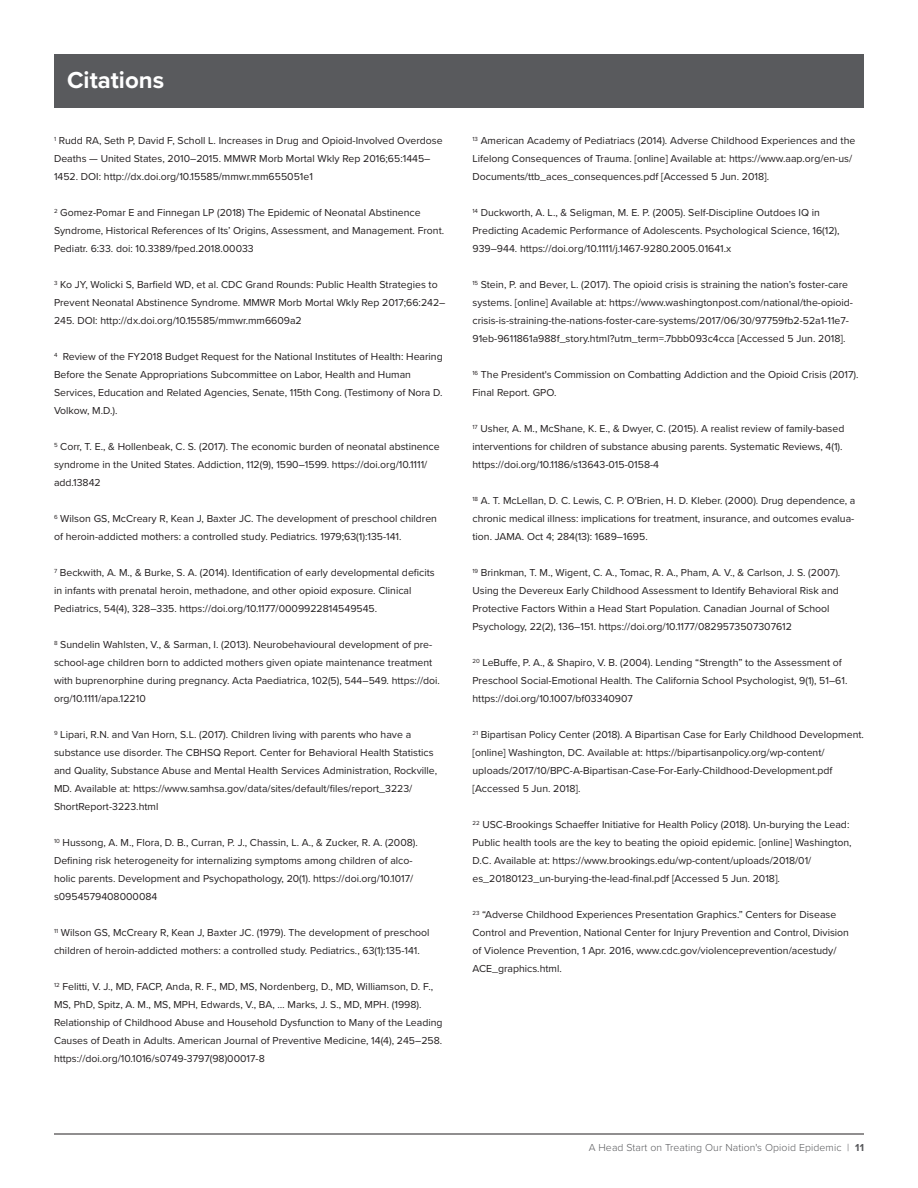
<style>
.page{position:relative;width:918px;height:1188px;background:#fff}
.page>*{position:absolute;margin:0;border:0;box-sizing:border-box;transform-origin:0 0}
.Section_Article_Titl{font:700 24px "Proxima Nova";color:#fff}
.Body_Text{font:10.5px/18px "Proxima Nova";color:#231f20}
.Page_Title{font:300 10.5px "Proxima Nova";letter-spacing:.01em;color:#595a5d}
.s1{font-weight:700}
</style>
<div class="page">
<div style="left:54px;top:54px;width:810px;height:54px;background:#595a5d"></div>
<hr style="left:54px;top:1134px;width:810px;height:1px;background:#231f20">
<p class="Section_Article_Titl" style="left:67px;top:62px;width:99px">Citations</p>
<p class="Body_Text" style="left:54px;top:132px;width:390px"><sup>1</sup> Rudd RA, Seth P, David F, Scholl L. Increases in Drug and Opioid-Involved Overdose<br>Deaths — United States, 2010–2015. MMWR Morb Mortal Wkly Rep 2016;65:1445–<br>1452. DOI: http://dx.doi.org/10.15585/mmwr.mm655051e1</p>
<p class="Body_Text" style="left:54px;top:204px;width:392px"><sup>2</sup> Gomez-Pomar E and Finnegan LP (2018) The Epidemic of Neonatal Abstinence<br>Syndrome, Historical References of Its’ Origins, Assessment, and Management. Front.<br>Pediatr. 6:33. doi: 10.3389/fped.2018.00033</p>
<p class="Body_Text" style="left:54px;top:276px;width:393px"><sup>3</sup> Ko JY, Wolicki S, Barfield WD, et al. CDC Grand Rounds: Public Health Strategies to<br>Prevent Neonatal Abstinence Syndrome. MMWR Morb Mortal Wkly Rep 2017;66:242–<br>245. DOI: http://dx.doi.org/10.15585/mmwr.mm6609a2</p>
<p class="Body_Text" style="left:54px;top:348px;width:390px"><sup>4</sup> Review of the FY2018 Budget Request for the National Institutes of Health: Hearing Before the Senate Appropriations Subcommittee on Labor, Health and Human Services, Education and Related Agencies, Senate, 115th Cong. (Testimony of Nora D.<br>Volkow, M.D.).</p>
<p class="Body_Text" style="left:54px;top:438px;width:387px"><sup>5</sup> Corr, T. E., &amp; Hollenbeak, C. S. (2017). The economic burden of neonatal abstinence syndrome in the United States. Addiction, 112(9), 1590–1599. https://doi.org/10.1111/ add.13842</p>
<p class="Body_Text" style="left:54px;top:510px;width:385px"><sup>6</sup> Wilson GS, McCreary R, Kean J, Baxter JC. The development of preschool children of heroin-addicted mothers: a controlled study. Pediatrics. 1979;63(1):135-141.</p>
<p class="Body_Text" style="left:54px;top:564px;width:382px"><sup>7</sup> Beckwith, A. M., &amp; Burke, S. A. (2014). Identification of early developmental deficits in infants with prenatal heroin, methadone, and other opioid exposure. Clinical<br>Pediatrics, 54(4), 328–335. https://doi.org/10.1177/0009922814549545.</p>
<p class="Body_Text" style="left:54px;top:636px;width:388px"><sup>8</sup> Sundelin Wahlsten, V., &amp; Sarman, I. (2013). Neurobehavioural development of pre&shy;school-age children born to addicted mothers given opiate maintenance treatment with buprenorphine during pregnancy. Acta Paediatrica, 102(5), 544–549. https://doi. org/10.1111/apa.12210</p>
<p class="Body_Text" style="left:54px;top:726px;width:385px"><sup>9</sup> Lipari, R.N. and Van Horn, S.L. (2017). Children living with parents who have a substance use disorder. The CBHSQ Report. Center for Behavioral Health Statistics and Quality, Substance Abuse and Mental Health Services Administration, Rockville, MD. Available at: https://www.samhsa.gov/data/sites/default/files/report_3223/ ShortReport-3223.html</p>
<p class="Body_Text" style="left:54px;top:834px;width:365px"><sup>10</sup> Hussong, A. M., Flora, D. B., Curran, P. J., Chassin, L. A., &amp; Zucker, R. A. (2008).<br>Defining risk heterogeneity for internalizing symptoms among children of alco&shy;holic parents. Development and Psychopathology, 20(1). https://doi.org/10.1017/ s0954579408000084</p>
<p class="Body_Text" style="left:54px;top:924px;width:377px"><sup>11</sup> Wilson GS, McCreary R, Kean J, Baxter JC. (1979). The development of preschool children of heroin-addicted mothers: a controlled study. Pediatrics., 63(1):135-141.</p>
<p class="Body_Text" style="left:54px;top:978px;width:390px"><sup>12</sup> Felitti, V. J., MD, FACP, Anda, R. F., MD, MS, Nordenberg, D., MD, Williamson, D. F., MS, PhD, Spitz, A. M., MS, MPH, Edwards, V., BA, … Marks, J. S., MD, MPH. (1998).<br>Relationship of Childhood Abuse and Household Dysfunction to Many of the Leading Causes of Death in Adults. American Journal of Preventive Medicine, 14(4), 245–258. https://doi.org/10.1016/s0749-3797(98)00017-8</p>
<p class="Body_Text" style="left:472px;top:132px;width:384px"><sup>13</sup> American Academy of Pediatriacs (2014). Adverse Childhood Experiences and the<br>Lifelong Consequences of Trauma. [online] Available at: https://www.aap.org/en-us/<br>Documents/ttb_aces_consequences.pdf [Accessed 5 Jun. 2018].</p>
<p class="Body_Text" style="left:472px;top:204px;width:369px"><sup>14</sup> Duckworth, A. L., &amp; Seligman, M. E. P. (2005). Self-Discipline Outdoes IQ in<br>Predicting Academic Performance of Adolescents. Psychological Science, 16(12),<br>939–944. https://doi.org/10.1111/j.1467-9280.2005.01641.x</p>
<p class="Body_Text" style="left:472px;top:276px;width:382px"><sup>15</sup> Stein, P. and Bever, L. (2017). The opioid crisis is straining the nation’s foster-care systems. [online] Available at: https://www.washingtonpost.com/national/the-opioid&shy;crisis-is-straining-the-nations-foster-care-systems/2017/06/30/97759fb2-52a1-11e7- 91eb-9611861a988f_story.html?utm_term=.7bbb093c4cca [Accessed 5 Jun. 2018].</p>
<p class="Body_Text" style="left:472px;top:366px;width:388px"><sup>16</sup> The President's Commission on Combatting Addiction and the Opioid Crisis (2017).<br>Final Report. GPO.</p>
<p class="Body_Text" style="left:472px;top:420px;width:373px"><sup>17</sup> Usher, A. M., McShane, K. E., &amp; Dwyer, C. (2015). A realist review of family-based interventions for children of substance abusing parents. Systematic Reviews, 4(1). https://doi.org/10.1186/s13643-015-0158-4</p>
<p class="Body_Text" style="left:472px;top:492px;width:384px;text-align:justify"><sup>18</sup> A. T. McLellan, D. C. Lewis, C. P. O'Brien, H. D. Kleber. (2000). Drug dependence, a chronic medical illness: implications for treatment, insurance, and outcomes evalua&shy;tion. JAMA. Oct 4; 284(13): 1689–1695.</p>
<p class="Body_Text" style="left:472px;top:564px;width:369px"><sup>19</sup> Brinkman, T. M., Wigent, C. A., Tomac, R. A., Pham, A. V., &amp; Carlson, J. S. (2007).<br>Using the Devereux Early Childhood Assessment to Identify Behavioral Risk and Protective Factors Within a Head Start Population. Canadian Journal of School Psychology, 22(2), 136–151. https://doi.org/10.1177/0829573507307612</p>
<p class="Body_Text" style="left:472px;top:654px;width:376px"><sup>20</sup> LeBuffe, P. A., &amp; Shapiro, V. B. (2004). Lending “Strength” to the Assessment of<br>Preschool Social-Emotional Health. The California School Psychologist, 9(1), 51–61. https://doi.org/10.1007/bf03340907</p>
<p class="Body_Text" style="left:472px;top:726px;width:393px"><sup>21</sup> Bipartisan Policy Center (2018). A Bipartisan Case for Early Childhood Development. [online] Washington, DC. Available at: https://bipartisanpolicy.org/wp-content/ uploads/2017/10/BPC-A-Bipartisan-Case-For-Early-Childhood-Development.pdf [Accessed 5 Jun. 2018].</p>
<p class="Body_Text" style="left:472px;top:816px;width:381px"><sup>22</sup> USC-Brookings Schaeffer Initiative for Health Policy (2018). Un-burying the Lead:<br>Public health tools are the key to beating the opioid epidemic. [online] Washington, D.C. Available at: https://www.brookings.edu/wp-content/uploads/2018/01/ es_20180123_un-burying-the-lead-final.pdf [Accessed 5 Jun. 2018].</p>
<p class="Body_Text" style="left:472px;top:906px;width:378px"><sup>23</sup> “Adverse Childhood Experiences Presentation Graphics.” Centers for Disease Control and Prevention, National Center for Injury Prevention and Control, Division of Violence Prevention, 1 Apr. 2016, www.cdc.gov/violenceprevention/acestudy/ ACE_graphics.html.</p>
<p class="Page_Title" style="left:589px;top:1141px;width:277px">A Head Start on Treating Our Nation's Opioid Epidemic | <span class="s1">11</span></p>
</div>
